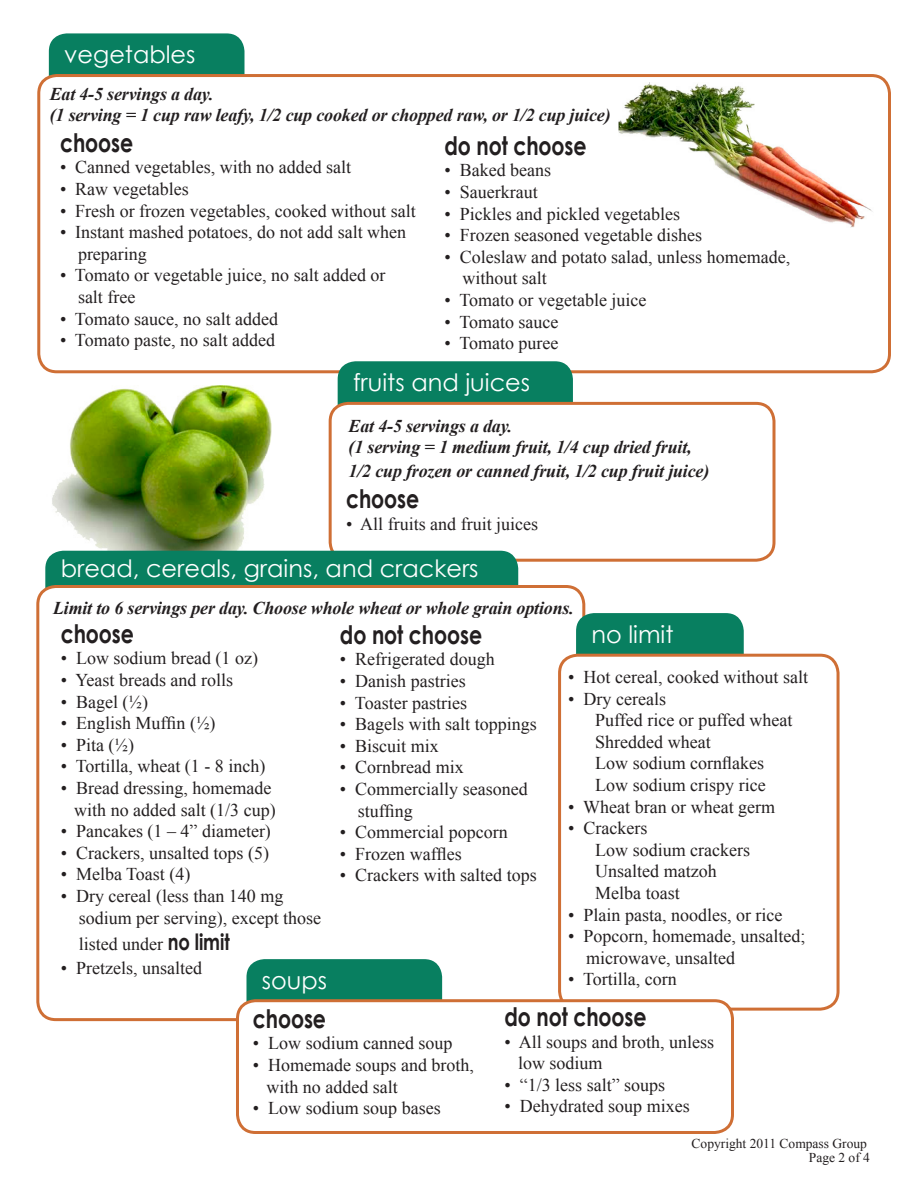
<style>
.page{position:relative;width:918px;height:1188px;background:#fff}
.page>*{position:absolute;margin:0;border:0;box-sizing:border-box;transform-origin:0 0}
.t1{font:700 25.65px "Century Gothic";letter-spacing:-.005em;color:#231f20;scale:.8 1}
.t2{font:24px "Century Gothic";color:#fff}
.t3{font:18px "Times New Roman";color:#231f20}
.t4{font:italic 700 18px "Times New Roman";letter-spacing:-.01em;color:#231f20}
.t5{font:13.5px "Times New Roman";color:#231f20}
.s1{font-family:"Century Gothic";font-weight:700;font-size:22.5px}
</style>
<div class="page">
<img style="left:47px;top:385px;width:225px;height:175px">
<div style="left:49px;top:33px;width:196px;height:100px;background:#087f60;border-radius:18px"></div>
<div style="left:39px;top:76px;width:851px;height:296px;background:#fff;border-radius:18px"></div>
<div style="left:37px;top:74px;width:854px;height:299px;border:3px solid #cf6f35;border-radius:18px"></div>
<div style="left:338px;top:361px;width:235px;height:100px;background:#087f60;border-radius:18px"></div>
<div style="left:330px;top:403px;width:444px;height:157px;background:#fff;border-radius:18px"></div>
<div style="left:329px;top:402px;width:447px;height:160px;border:3px solid #cf6f35;border-radius:18px"></div>
<img style="left:618px;top:82px;width:255px;height:145px">
<div style="left:45px;top:551px;width:473px;height:99px;background:#087f60;border-radius:18px"></div>
<div style="left:38px;top:586px;width:546px;height:434px;background:#fff;border-radius:18px"></div>
<div style="left:576px;top:613px;width:168px;height:100px;background:#087f60;border-radius:18px"></div>
<div style="left:560px;top:655px;width:278px;height:354px;background:#fff;border-radius:18px"></div>
<div style="left:558px;top:654px;width:282px;height:357px;border:3px solid #cf6f35;border-radius:18px"></div>
<div style="left:246px;top:959px;width:196px;height:100px;background:#087f60;border-radius:18px"></div>
<div style="left:237px;top:1001px;width:495px;height:131px;background:#fff;border-radius:18px"></div>
<div style="left:236px;top:999px;width:498px;height:135px;border:3px solid #cf6f35;border-radius:18px"></div>
<p class="t2" style="left:64px;top:38px;width:133px">vegetables</p>
<p class="t4" style="left:50px;top:81px;width:165px">Eat 4-5 servings a day.</p>
<p class="t4" style="left:50px;top:103px;width:563px">(1 serving = 1 cup raw leafy, 1/2 cup cooked or chopped raw, or 1/2 cup juice)</p>
<p class="t1" style="left:60px;top:123px;width:93px">choose</p>
<p class="t3" style="left:60px;top:155px;width:293px">• Canned vegetables, with no added salt</p>
<p class="t3" style="left:60px;top:177px;width:130px">• Raw vegetables</p>
<p class="t3" style="left:60px;top:199px;width:357px">• Fresh or frozen vegetables, cooked without salt</p>
<p class="t3" style="left:60px;top:220px;width:348px">• Instant mashed potatoes, do not add salt when</p>
<p class="t3" style="left:78px;top:242px;width:70px">preparing</p>
<p class="t3" style="left:60px;top:263px;width:327px">• Tomato or vegetable juice, no salt added or</p>
<p class="t3" style="left:78px;top:285px;width:59px">salt free</p>
<p class="t3" style="left:60px;top:307px;width:220px">• Tomato sauce, no salt added</p>
<p class="t3" style="left:60px;top:328px;width:217px">• Tomato paste, no salt added</p>
<p class="t1" style="left:444px;top:126px;width:179px">do not choose</p>
<p class="t3" style="left:444px;top:158px;width:108px">• Baked beans</p>
<p class="t3" style="left:444px;top:180px;width:95px">• Sauerkraut</p>
<p class="t3" style="left:444px;top:202px;width:237px">• Pickles and pickled vegetables</p>
<p class="t3" style="left:444px;top:223px;width:259px">• Frozen seasoned vegetable dishes</p>
<p class="t3" style="left:444px;top:245px;width:347px">• Coleslaw and potato salad, unless homemade,</p>
<p class="t3" style="left:462px;top:266px;width:86px">without salt</p>
<p class="t3" style="left:444px;top:288px;width:204px">• Tomato or vegetable juice</p>
<p class="t3" style="left:444px;top:310px;width:116px">• Tomato sauce</p>
<p class="t3" style="left:444px;top:331px;width:116px">• Tomato puree</p>
<p class="t2" style="left:353px;top:365px;width:179px">fruits and juices</p>
<p class="t4" style="left:349px;top:414px;width:165px">Eat 4-5 servings a day.</p>
<p class="t4" style="left:349px;top:435px;width:345px">(1 serving = 1 medium fruit, 1/4 cup dried fruit,</p>
<p class="t4" style="left:349px;top:459px;width:362px">1/2 cup frozen or canned fruit, 1/2 cup fruit juice)</p>
<p class="t1" style="left:346px;top:479px;width:93px">choose</p>
<p class="t3" style="left:346px;top:511px;width:194px">• All fruits and fruit juices</p>
<p class="t2" style="left:61px;top:552px;width:419px">bread, cereals, grains, and crackers</p>
<p class="t4" style="left:53px;top:595px;width:522px">Limit to 6 servings per day. Choose whole wheat or whole grain options.</p>
<p class="t1" style="left:61px;top:614px;width:93px">choose</p>
<p class="t3" style="left:61px;top:646px;width:199px">• Low sodium bread (1 oz)</p>
<p class="t3" style="left:61px;top:668px;width:174px">• Yeast breads and rolls</p>
<p class="t3" style="left:61px;top:690px;width:89px">• Bagel (½)</p>
<p class="t3" style="left:61px;top:711px;width:156px">• English Muffin (½)</p>
<p class="t3" style="left:61px;top:733px;width:75px">• Pita (½)</p>
<p class="t3" style="left:61px;top:754px;width:206px">• Tortilla, wheat (1 - 8 inch)</p>
<p class="t3" style="left:61px;top:776px;width:212px">• Bread dressing, homemade</p>
<p class="t3" style="left:74px;top:798px;width:203px">with no added salt (1/3 cup)</p>
<p class="t3" style="left:61px;top:819px;width:212px">• Pancakes (1 – 4” diameter)</p>
<p class="t3" style="left:61px;top:841px;width:210px">• Crackers, unsalted tops (5)</p>
<p class="t3" style="left:61px;top:862px;width:131px">• Melba Toast (4)</p>
<p class="t3" style="left:61px;top:884px;width:224px">• Dry cereal (less than 140 mg</p>
<p class="t3" style="left:79px;top:906px;width:244px">sodium per serving), except those</p>
<p class="t3" style="left:79px;top:932px;width:152px">listed under <span class="s1">no limit</span></p>
<p class="t3" style="left:61px;top:956px;width:143px">• Pretzels, unsalted</p>
<p class="t2" style="left:592px;top:617px;width:84px">no limit</p>
<p class="t3" style="left:568px;top:665px;width:241px">• Hot cereal, cooked without salt</p>
<p class="t3" style="left:568px;top:686px;width:99px">• Dry cereals</p>
<p class="t3" style="left:595px;top:708px;width:199px">Puffed rice or puffed wheat</p>
<p class="t3" style="left:595px;top:730px;width:117px">Shredded wheat</p>
<p class="t3" style="left:595px;top:751px;width:170px">Low sodium cornflakes</p>
<p class="t3" style="left:595px;top:773px;width:172px">Low sodium crispy rice</p>
<p class="t3" style="left:568px;top:794px;width:208px">• Wheat bran or wheat germ</p>
<p class="t3" style="left:568px;top:816px;width:81px">• Crackers</p>
<p class="t3" style="left:595px;top:838px;width:156px">Low sodium crackers</p>
<p class="t3" style="left:595px;top:859px;width:123px">Unsalted matzoh</p>
<p class="t3" style="left:595px;top:881px;width:86px">Melba toast</p>
<p class="t3" style="left:568px;top:902px;width:216px">• Plain pasta, noodles, or rice</p>
<p class="t3" style="left:568px;top:924px;width:239px">• Popcorn, homemade, unsalted;</p>
<p class="t3" style="left:586px;top:946px;width:150px">microwave, unsalted</p>
<p class="t3" style="left:568px;top:967px;width:110px">• Tortilla, corn</p>
<p class="t1" style="left:340px;top:615px;width:179px">do not choose</p>
<p class="t3" style="left:340px;top:647px;width:156px">• Refrigerated dough</p>
<p class="t3" style="left:340px;top:669px;width:127px">• Danish pastries</p>
<p class="t3" style="left:340px;top:691px;width:129px">• Toaster pastries</p>
<p class="t3" style="left:340px;top:712px;width:198px">• Bagels with salt toppings</p>
<p class="t3" style="left:340px;top:734px;width:100px">• Biscuit mix</p>
<p class="t3" style="left:340px;top:755px;width:125px">• Cornbread mix</p>
<p class="t3" style="left:340px;top:777px;width:189px">• Commercially seasoned</p>
<p class="t3" style="left:358px;top:799px;width:57px">stuffing</p>
<p class="t3" style="left:340px;top:820px;width:169px">• Commercial popcorn</p>
<p class="t3" style="left:340px;top:842px;width:123px">• Frozen waffles</p>
<p class="t3" style="left:340px;top:863px;width:198px">• Crackers with salted tops</p>
<p class="t2" style="left:262px;top:963px;width:67px">soups</p>
<p class="t1" style="left:253px;top:999px;width:93px">choose</p>
<p class="t3" style="left:253px;top:1031px;width:201px">• Low sodium canned soup</p>
<p class="t3" style="left:253px;top:1053px;width:223px">• Homemade soups and broth,</p>
<p class="t3" style="left:266px;top:1074px;width:133px">with no added salt</p>
<p class="t3" style="left:253px;top:1096px;width:189px">• Low sodium soup bases</p>
<p class="t1" style="left:504px;top:997px;width:179px">do not choose</p>
<p class="t3" style="left:504px;top:1030px;width:211px">• All soups and broth, unless</p>
<p class="t3" style="left:518px;top:1051px;width:86px">low sodium</p>
<p class="t3" style="left:504px;top:1073px;width:162px">• “1/3 less salt” soups</p>
<p class="t3" style="left:504px;top:1094px;width:187px">• Dehydrated soup mixes</p>
<p class="t5" style="left:692px;top:1134px;width:177px">Copyright 2011 Compass Group</p>
<p class="t5" style="left:809px;top:1149px;width:63px">Page 2 of 4</p>
</div>
